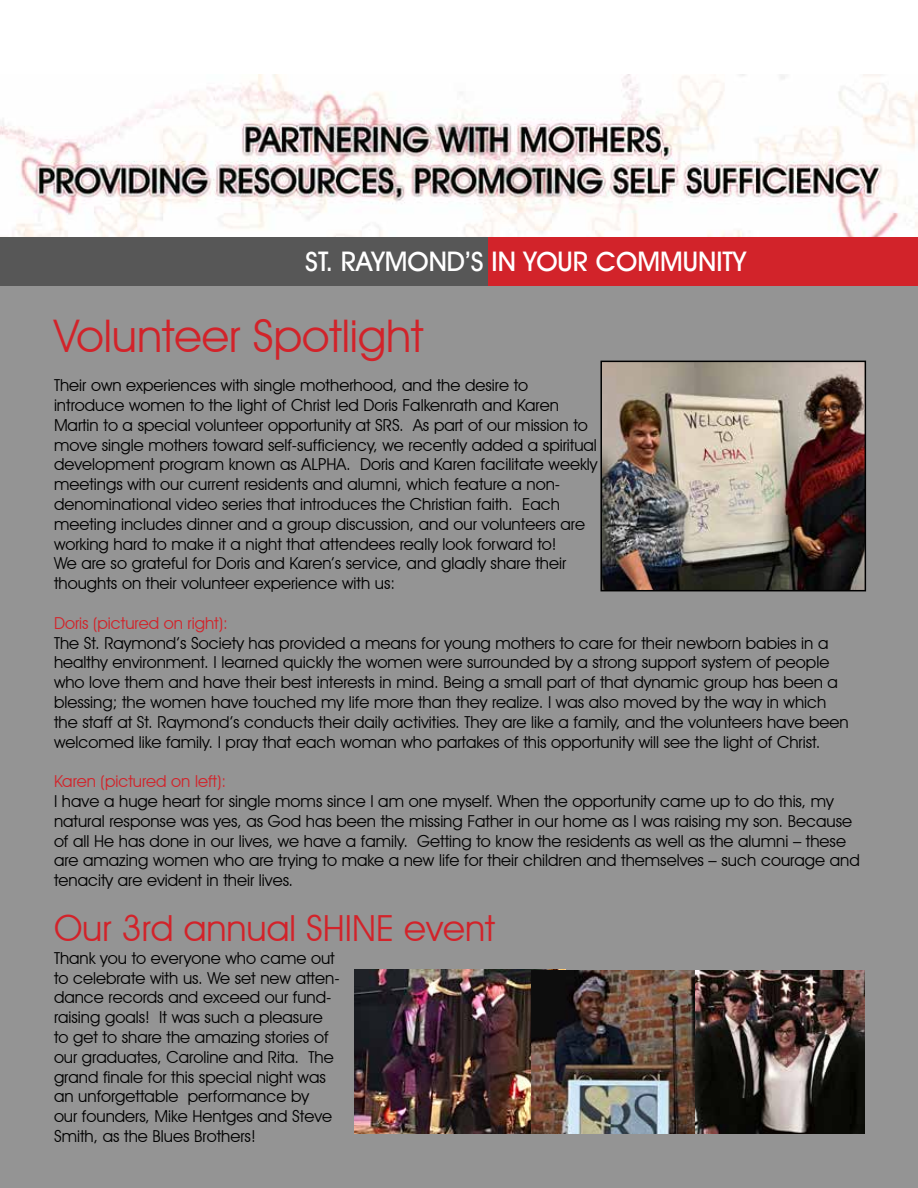
<style>
.page{position:relative;width:918px;height:1188px;background:#949494}
.page>*{position:absolute;margin:0;border:0;box-sizing:border-box;transform-origin:0 0}
.t1{font:45px "Avant Garde IT Cby BT";color:#d2232a}
.t2{font:36px "Avant Garde IT Cby BT";color:#d2232a}
.t3{font:27px "Avant Garde Md BT Medium";color:#fff}
.t4{font:16.5px/19.8px "Avant Garde IT Cby BT";color:#000}
.t5{font:16.5px "Avant Garde IT Cby BT";color:#d2232a}
</style>
<div class="page">
<img style="left:603px;top:364px;width:260px;height:224px">
<div style="left:600px;top:361px;width:266px;height:230px;border:2px solid #000"></div>
<div style="left:488px;top:237px;width:430px;height:49px;background:#d2232a"></div>
<div style="left:0;top:237px;width:488px;height:49px;background:#575757"></div>
<div style="left:0;top:0;width:918px;height:236px;background:#fff"></div>
<img style="left:0;top:75px;width:918px;height:161px">
<img style="left:354px;top:970px;width:177px;height:164px">
<img style="left:531px;top:970px;width:165px;height:164px">
<img style="left:696px;top:970px;width:169px;height:164px">
<h3 class="t3" style="left:305px;top:245px;width:442px">ST. RAYMOND’S IN YOUR COMMUNITY</h3>
<h1 class="t1" style="left:54px;top:308px;width:371px">Volunteer Spotlight</h1>
<p class="t4" style="left:54px;top:375px;width:545px">Their own experiences with single motherhood, and the desire to introduce women to the light of Christ led Doris Falkenrath and Karen Martin to a special volunteer opportunity at SRS. As part of our mission to move single mothers toward self-sufficiency, we recently added a spiritual development program known as ALPHA. Doris and Karen facilitate weekly meetings with our current residents and alumni, which feature a non&shy;denominational video series that introduces the Christian faith. Each meeting includes dinner and a group discussion, and our volunteers are working hard to make it a night that attendees really look forward to!<br>We are so grateful for Doris and Karen’s service, and gladly share their thoughts on their volunteer experience with us:</p>
<p class="t5" style="left:54px;top:613px;width:175px">Doris (pictured on right):</p>
<p class="t4" style="left:54px;top:633px;width:796px">The St. Raymond’s Society has provided a means for young mothers to care for their newborn babies in a healthy environment. I learned quickly the women were surrounded by a strong support system of people who love them and have their best interests in mind. Being a small part of that dynamic group has been a blessing; the women have touched my life more than they realize. I was also moved by the way in which the staff at St. Raymond’s conducts their daily activities. They are like a family, and the volunteers have been welcomed like family. I pray that each woman who partakes of this opportunity will see the light of Christ.</p>
<p class="t5" style="left:54px;top:771px;width:174px">Karen (pictured on left):</p>
<p class="t4" style="left:54px;top:791px;width:807px">I have a huge heart for single moms since I am one myself. When the opportunity came up to do this, my natural response was yes, as God has been the missing Father in our home as I was raising my son. Because of all He has done in our lives, we have a family. Getting to know the residents as well as the alumni – these are amazing women who are trying to make a new life for their children and themselves – such courage and tenacity are evident in their lives.</p>
<h2 class="t2" style="left:54px;top:906px;width:442px">Our 3rd annual SHINE event</h2>
<p class="t4" style="left:54px;top:948px;width:287px">Thank you to everyone who came out to celebrate with us. We set new atten&shy;dance records and exceed our fund&shy;raising goals! It was such a pleasure to get to share the amazing stories of our graduates, Caroline and Rita. The grand finale for this special night was an unforgettable performance by<br>our founders, Mike Hentges and Steve Smith, as the Blues Brothers!</p>
</div>
